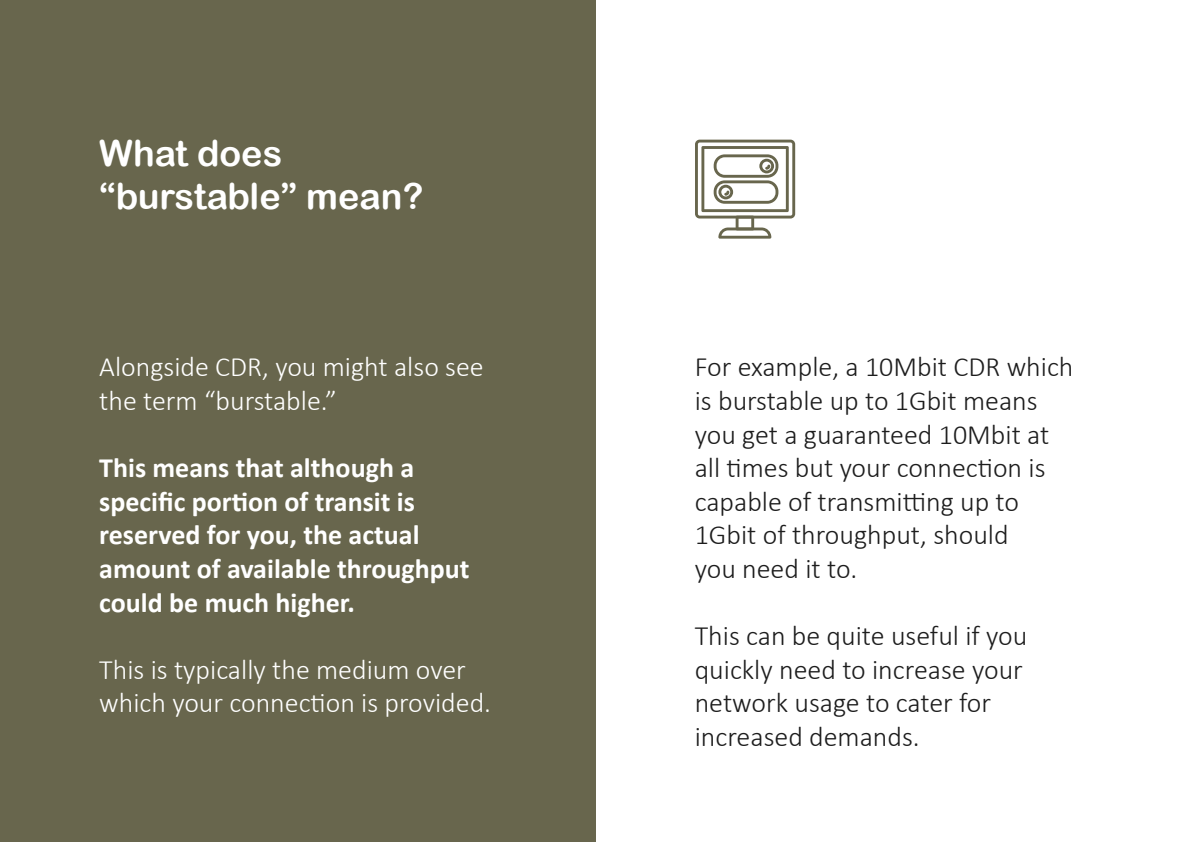
<style>
.page{position:relative;width:1191px;height:842px;background:#fff}
.page>*{position:absolute;margin:0;border:0;box-sizing:border-box;transform-origin:0 0}
.t1{font:36px/43.2px "Arial Rounded MT Bold";color:#fff}
.t2{font:300 28px/33.6px "Calibri";color:#1d1d1d}
.t3{font:700 28px/33.6px "Calibri";color:#fff}
.t4{font:300 28px/33.6px "Calibri";color:#fff}
</style>
<div class="page">
<div style="left:0;top:0;width:595px;height:842px;background:#68664d"></div>
<svg style="left:695px;top:140px;width:100px;height:99px"></svg>
<p class="t1" style="left:99px;top:131px;width:325px">What does “burstable” mean?</p>
<p class="t4" style="left:99px;top:350px;width:386px">Alongside CDR, you might also see the term “burstable.”</p>
<p class="t3" style="left:99px;top:451px;width:372px">This means that although a specific portion of transit is reserved for you, the actual amount of available throughput could be much higher.</p>
<p class="t4" style="left:99px;top:652px;width:393px">This is typically the medium over which your connection is provided.</p>
<p class="t2" style="left:694px;top:350px;width:380px">For example, a 10Mbit CDR which is burstable up to 1Gbit means you get a guaranteed 10Mbit at all times but your connection is capable of transmitting up to<br>1Gbit of throughput, should<br>you need it to.</p>
<p class="t2" style="left:694px;top:619px;width:334px">This can be quite useful if you quickly need to increase your network usage to cater for increased demands.</p>
</div>
